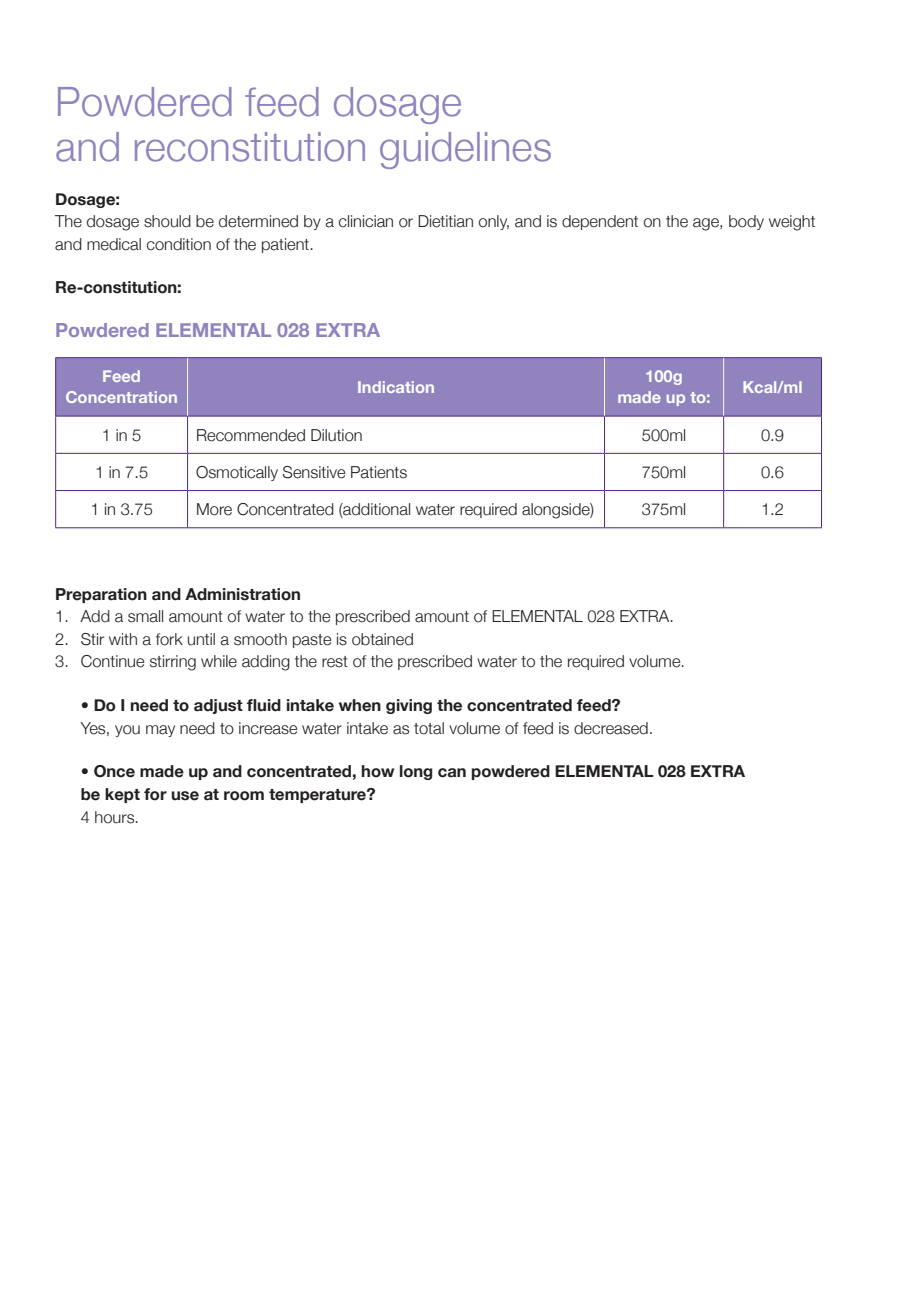
<style>
.page{position:relative;width:919px;height:1289px;background:#fff}
.page>*{position:absolute;margin:0;border:0;box-sizing:border-box;transform-origin:0 0}
.t1{font:300 40.5px/45px "Helvetica Neue";color:#9183bd}
.t2{font:700 19.5px "Helvetica Neue";color:#9183bd}
.t3{font:300 16.5px/22.5px "Helvetica Neue";color:#231f20}
.t4{font:700 16.5px/22.5px "Helvetica Neue";color:#231f20}
.t5{font:700 16.5px/21px "Helvetica Neue";color:#fff;text-align:center}
</style>
<div class="page">
<div style="left:56px;top:358px;width:765px;height:58px;background:#9183bd"></div>
<hr style="left:55px;top:357px;width:132px;height:1px;background:#4e2582">
<hr style="left:55px;top:358px;width:1px;height:58px;background:#4e2582">
<hr style="left:187px;top:357px;width:417px;height:1px;background:#4e2582">
<hr style="left:604px;top:357px;width:119px;height:1px;background:#4e2582">
<hr style="left:723px;top:357px;width:98px;height:1px;background:#4e2582">
<hr style="left:821px;top:358px;width:1px;height:58px;background:#4e2582">
<hr style="left:55px;top:416px;width:1px;height:37px;background:#4e2582">
<hr style="left:821px;top:416px;width:1px;height:37px;background:#4e2582">
<hr style="left:55px;top:453px;width:1px;height:37px;background:#4e2582">
<hr style="left:821px;top:453px;width:1px;height:37px;background:#4e2582">
<hr style="left:55px;top:491px;width:1px;height:36px;background:#4e2582">
<hr style="left:821px;top:491px;width:1px;height:36px;background:#4e2582">
<hr style="left:55px;top:527px;width:132px;height:1px;background:#4e2582">
<hr style="left:187px;top:527px;width:417px;height:1px;background:#4e2582">
<hr style="left:604px;top:527px;width:119px;height:1px;background:#4e2582">
<hr style="left:723px;top:527px;width:98px;height:1px;background:#4e2582">
<hr style="left:55px;top:416px;width:132px;height:1px;background:#4e2582">
<hr style="left:187px;top:416px;width:417px;height:1px;background:#4e2582">
<hr style="left:187px;top:416px;width:1px;height:37px;background:#4e2582">
<hr style="left:604px;top:416px;width:119px;height:1px;background:#4e2582">
<hr style="left:604px;top:416px;width:1px;height:37px;background:#4e2582">
<hr style="left:723px;top:416px;width:98px;height:1px;background:#4e2582">
<hr style="left:723px;top:416px;width:1px;height:37px;background:#4e2582">
<hr style="left:55px;top:453px;width:132px;height:1px;background:#4e2582">
<hr style="left:187px;top:453px;width:417px;height:1px;background:#4e2582">
<hr style="left:187px;top:453px;width:1px;height:37px;background:#4e2582">
<hr style="left:604px;top:453px;width:119px;height:1px;background:#4e2582">
<hr style="left:604px;top:453px;width:1px;height:37px;background:#4e2582">
<hr style="left:723px;top:453px;width:98px;height:1px;background:#4e2582">
<hr style="left:723px;top:453px;width:1px;height:37px;background:#4e2582">
<hr style="left:55px;top:490px;width:132px;height:1px;background:#4e2582">
<hr style="left:187px;top:490px;width:417px;height:1px;background:#4e2582">
<hr style="left:187px;top:491px;width:1px;height:36px;background:#4e2582">
<hr style="left:604px;top:490px;width:119px;height:1px;background:#4e2582">
<hr style="left:604px;top:491px;width:1px;height:36px;background:#4e2582">
<hr style="left:723px;top:490px;width:98px;height:1px;background:#4e2582">
<hr style="left:723px;top:491px;width:1px;height:36px;background:#4e2582">
<hr style="left:187px;top:358px;width:1px;height:58px;background:#fff">
<hr style="left:604px;top:358px;width:1px;height:58px;background:#fff">
<hr style="left:723px;top:358px;width:1px;height:58px;background:#fff">
<h1 class="t1" style="left:55px;top:78px;width:498px">Powdered feed dosage<br>and reconstitution guidelines</h1>
<p class="t4" style="left:55px;top:187px;width:66px">Dosage:</p>
<p class="t3" style="left:55px;top:210px;width:761px">The dosage should be determined by a clinician or Dietitian only, and is dependent on the age, body weight and medical condition of the patient.</p>
<p class="t4" style="left:55px;top:276px;width:128px">Re-constitution:</p>
<p class="t2" style="left:55px;top:318px;width:326px">Powdered ELEMENTAL 028 EXTRA</p>
<p class="t5" style="left:65px;top:365px;width:114px">Feed<br>Concentration</p>
<p class="t5" style="left:357px;top:376px;width:79px">Indication</p>
<p class="t5" style="left:617px;top:365px;width:95px">100g<br>made up to:</p>
<p class="t5" style="left:742px;top:376px;width:62px">Kcal/ml</p>
<p class="t3" style="left:102px;top:423px;width:41px">1 in 5</p>
<p class="t3" style="left:196px;top:423px;width:168px">Recommended Dilution</p>
<p class="t3" style="left:642px;top:423px;width:46px">500ml</p>
<p class="t3" style="left:761px;top:423px;width:24px">0.9</p>
<p class="t3" style="left:95px;top:460px;width:55px">1 in 7.5</p>
<p class="t3" style="left:196px;top:460px;width:213px">Osmotically Sensitive Patients</p>
<p class="t3" style="left:642px;top:460px;width:46px">750ml</p>
<p class="t3" style="left:761px;top:460px;width:24px">0.6</p>
<p class="t3" style="left:90px;top:497px;width:64px">1 in 3.75</p>
<p class="t3" style="left:196px;top:497px;width:399px">More Concentrated (additional water required alongside)</p>
<p class="t3" style="left:642px;top:497px;width:46px">375ml</p>
<p class="t3" style="left:761px;top:497px;width:24px">1.2</p>
<p class="t4" style="left:55px;top:582px;width:247px">Preparation and Administration</p>
<p class="t3" style="left:55px;top:605px;width:620px">1. Add a small amount of water to the prescribed amount of ELEMENTAL 028 EXTRA.</p>
<p class="t3" style="left:55px;top:627px;width:360px">2. Stir with a fork until a smooth paste is obtained</p>
<p class="t3" style="left:55px;top:650px;width:631px">3. Continue stirring while adding the rest of the prescribed water to the required volume.</p>
<p class="t4" style="left:81px;top:693px;width:541px">• Do I need to adjust fluid intake when giving the concentrated feed?</p>
<p class="t3" style="left:81px;top:716px;width:574px">Yes, you may need to increase water intake as total volume of feed is decreased.</p>
<p class="t4" style="left:81px;top:760px;width:666px">• Once made up and concentrated, how long can powdered ELEMENTAL 028 EXTRA be kept for use at room temperature?</p>
<p class="t3" style="left:81px;top:805px;width:60px">4 hours.</p>
</div>
